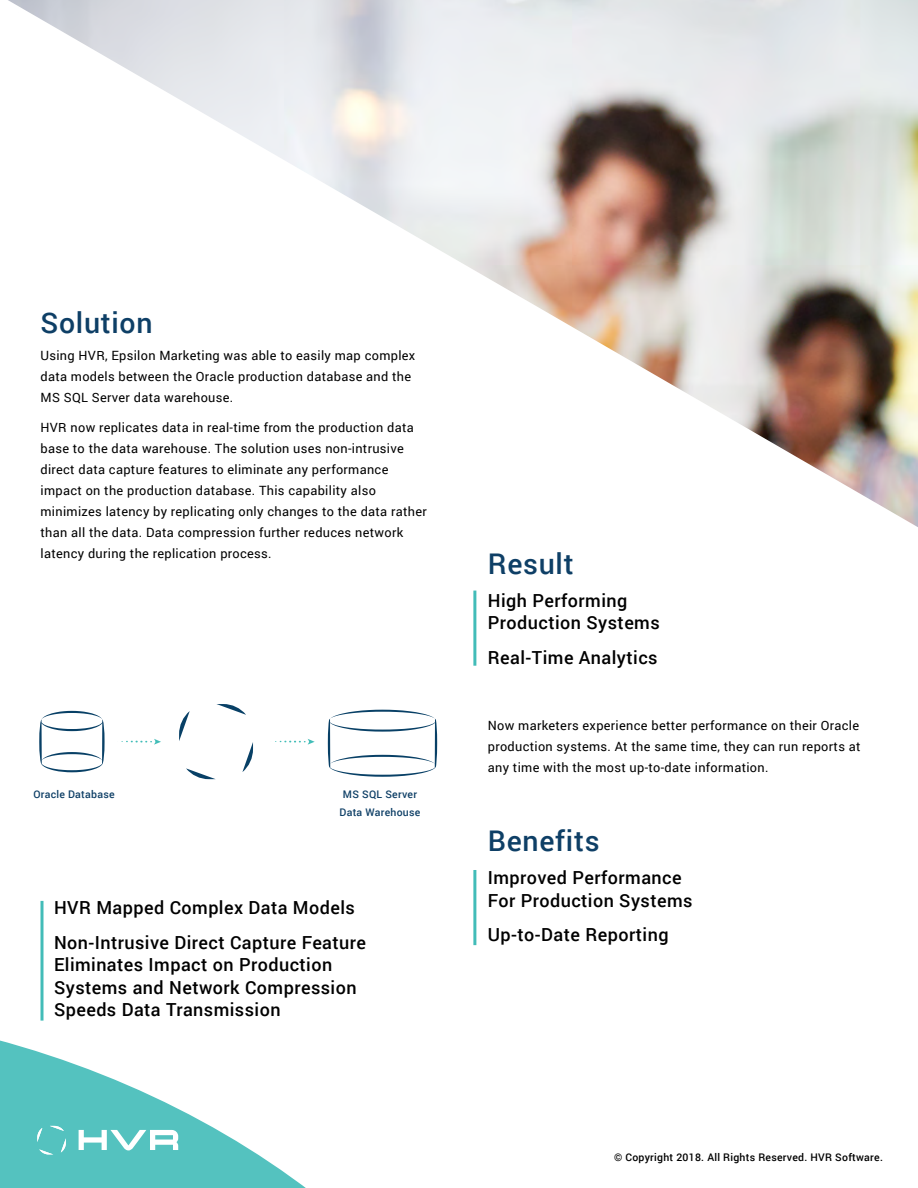
<style>
.page{position:relative;width:918px;height:1188px;background:#fff}
.page>*{position:absolute;margin:0;border:0;box-sizing:border-box;transform-origin:0 0}
.t1{font:500 28.5px "Roboto";letter-spacing:.025em;color:#0e3f66}
.t2{font:500 18px/22.5px "Roboto";letter-spacing:.025em;color:#000}
.t3{font:12.75px/21px "Roboto";letter-spacing:.025em;color:#000}
.t4{font:500 10.5px "Roboto";letter-spacing:.025em;color:#000}
.t5{font:500 10.5px/18px "Roboto";letter-spacing:.025em;color:#0e3f66;text-align:center}
</style>
<div class="page">
<svg style="left:8px;top:0;width:910px;height:527px"></svg>
<svg style="left:0;top:1040px;width:306px;height:148px;fill:#54c2bf"></svg>
<svg style="left:37px;top:1128px;width:5px;height:14px"></svg>
<svg style="left:39px;top:1149px;width:14px;height:5px"></svg>
<svg style="left:61px;top:1138px;width:5px;height:15px"></svg>
<svg style="left:50px;top:1126px;width:14px;height:5px"></svg>
<svg style="left:79px;top:1130px;width:99px;height:20px"></svg>
<hr style="left:473px;top:591px;width:3px;height:75px;background:#42bcb8">
<hr style="left:473px;top:870px;width:3px;height:75px;background:#42bcb8">
<svg style="left:40px;top:901px;width:4px;height:120px"></svg>
<svg style="left:39px;top:711px;width:66px;height:61px"></svg>
<svg style="left:179px;top:711px;width:11px;height:30px"></svg>
<svg style="left:186px;top:768px;width:29px;height:11px"></svg>
<svg style="left:242px;top:742px;width:11px;height:30px"></svg>
<svg style="left:216px;top:704px;width:30px;height:11px"></svg>
<svg style="left:121px;top:739px;width:40px;height:6px"></svg>
<svg style="left:275px;top:739px;width:40px;height:6px"></svg>
<svg style="left:328px;top:710px;width:109px;height:67px"></svg>
<h1 class="t1" style="left:40px;top:303px;width:114px">Solution</h1>
<p class="t3" style="left:40px;top:344px;width:376px">Using HVR, Epsilon Marketing was able to easily map complex data models between the Oracle production database and the<br>MS SQL Server data warehouse.</p>
<p class="t3" style="left:40px;top:416px;width:388px">HVR now replicates data in real-time from the production data base to the data warehouse. The solution uses non-intrusive direct data capture features to eliminate any performance impact on the production database. This capability also minimizes latency by replicating only changes to the data rather than all the data. Data compression further reduces network latency during the replication process.</p>
<p class="t5" style="left:33px;top:785px;width:83px">Oracle Database</p>
<p class="t5" style="left:340px;top:785px;width:82px">MS SQL Server<br>Data Warehouse</p>
<h2 class="t2" style="left:54px;top:890px;width:314px;line-height:34.5px">HVR Mapped Complex Data Models<br>Non-Intrusive Direct Capture Feature</h2>
<h2 class="t2" style="left:54px;top:953px;width:304px">Eliminates Impact on Production<br>Systems and Network Compression<br>Speeds Data Transmission</h2>
<h1 class="t1" style="left:488px;top:543px;width:87px">Result</h1>
<h2 class="t2" style="left:488px;top:588px;width:173px">High Performing<br>Production Systems</h2>
<h2 class="t2" style="left:488px;top:645px;width:171px">Real-Time Analytics</h2>
<p class="t3" style="left:488px;top:714px;width:374px;text-align:justify">Now marketers experience better performance on their Oracle production systems. At the same time, they can run reports at any time with the most up-to-date information.</p>
<h1 class="t1" style="left:488px;top:821px;width:113px">Benefits</h1>
<h2 class="t2" style="left:488px;top:866px;width:206px">Improved Performance<br>For Production Systems</h2>
<h2 class="t2" style="left:488px;top:923px;width:182px">Up-to-Date Reporting</h2>
<p class="t4" style="left:614px;top:1150px;width:270px">© Copyright 2018. All Rights Reserved. HVR Software.</p>
</div>
